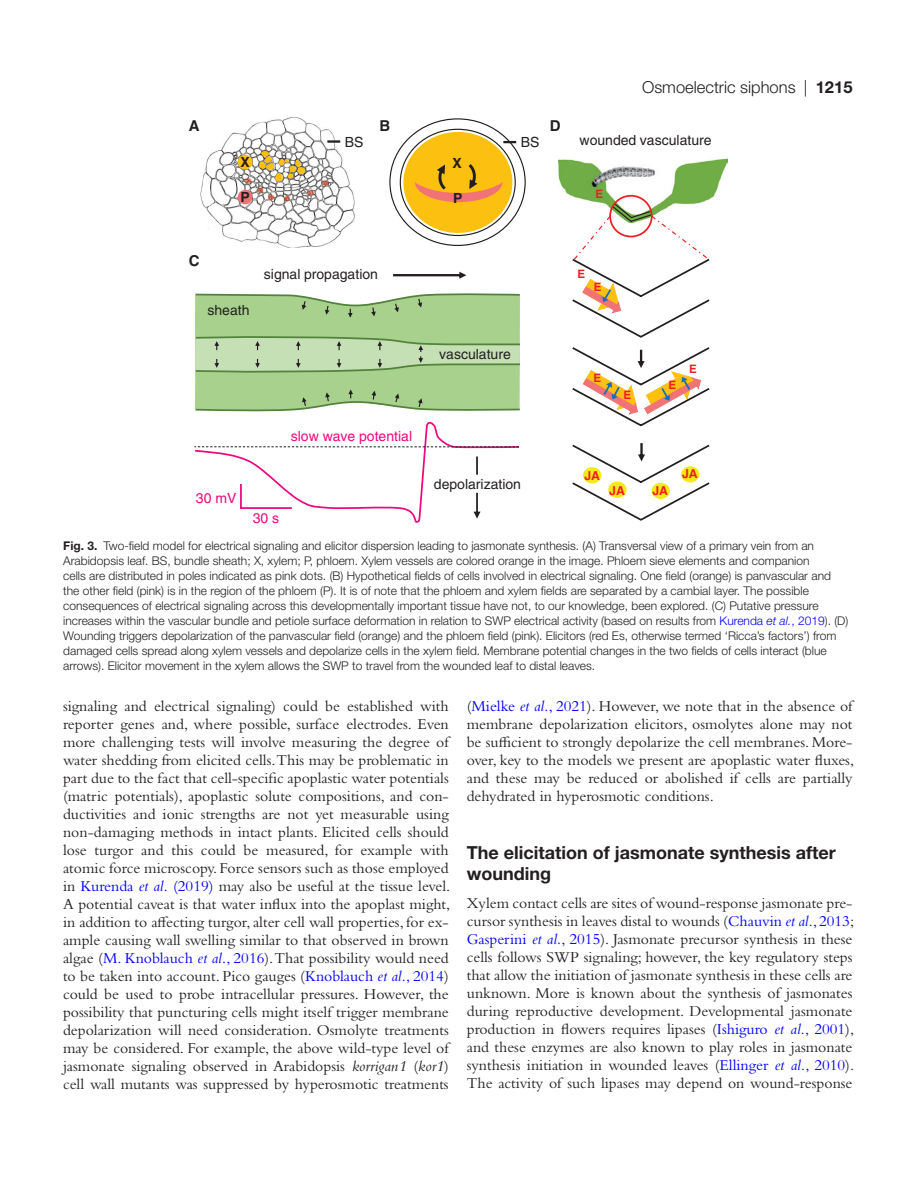
<style>
.page{position:relative;width:919px;height:1187px;background:#fff}
.page>*{position:absolute;margin:0;border:0;box-sizing:border-box;transform-origin:0 0}
.t1{font:700 18px/21px "Helvetica Neue LT Std";color:#231f20}
.t2{font:300 16.5px "Helvetica Neue LT Std";color:#231f20}
.t3{font:15.75px/18px "Bembo Std";color:#231f20;text-align:justify}
.t4{font:700 15px "Helvetica";color:#231f20}
.t5{font:13.95px "Helvetica";color:#231f20}
.t6{font:13.95px "Helvetica";color:#ed087f}
.t7{font:700 13.95px "Helvetica";color:#231f20}
.t8{font:700 12.3px "Helvetica";color:#ee1f23}
.t9{font:300 12px/15px "Helvetica Neue LT Std";color:#231f20}
.t10{font:700 11.55px "Helvetica";color:#ee1f23}
.s1{font-weight:700}
.s2{color:#00f}
.s3{font-style:italic;color:#00f}
.s4{font-style:italic}
</style>
<div class="page">
<img style="left:200px;top:117px;width:154px;height:131px">
<img style="left:558px;top:158px;width:169px;height:44px">
<svg style="left:327px;top:140px;width:13px;height:3px"></svg>
<svg style="left:259px;top:151px;width:46px;height:31px"></svg>
<div style="left:238px;top:155px;width:14px;height:14px;background:#fcc011;border-radius:50%"></div>
<div style="left:238px;top:190px;width:14px;height:14px;background:#f27376;border-radius:50%"></div>
<svg style="left:389px;top:118px;width:137px;height:128px"></svg>
<div style="left:609px;top:195px;width:43px;height:42px;border:2px solid #ee1f23;border-radius:50%"></div>
<svg style="left:572px;top:202px;width:138px;height:319px"></svg>
<svg style="left:393px;top:272px;width:73px;height:7px"></svg>
<svg style="left:195px;top:293px;width:325px;height:119px;background:#acd095"></svg>
<svg style="left:194px;top:421px;width:326px;height:102px"></svg>
<p class="t4" style="left:189px;top:117px;width:12px">A</p>
<p class="t7" style="left:240px;top:154px;width:11px">X</p>
<p class="t7" style="left:240px;top:189px;width:11px">P</p>
<p class="t5" style="left:344px;top:134px;width:20px">BS</p>
<p class="t4" style="left:379px;top:117px;width:12px">B</p>
<p class="t4" style="left:189px;top:251px;width:12px">C</p>
<p class="t5" style="left:207px;top:302px;width:44px">sheath</p>
<p class="t5" style="left:264px;top:266px;width:116px">signal propagation</p>
<p class="t6" style="left:196px;top:489px;width:42px">30 mV</p>
<p class="t6" style="left:291px;top:428px;width:123px">slow wave potential</p>
<p class="t6" style="left:253px;top:510px;width:28px">30 s</p>
<p class="t7" style="left:452px;top:155px;width:11px">X</p>
<p class="t7" style="left:453px;top:189px;width:11px">P</p>
<p class="t5" style="left:520px;top:134px;width:20px">BS</p>
<p class="t4" style="left:549px;top:117px;width:12px">D</p>
<p class="t2" style="left:642px;top:77px;width:212px">Osmoelectric siphons | <span class="s1">1215</span></p>
<p class="t5" style="left:579px;top:132px;width:134px">wounded vasculature</p>
<p class="t10" style="left:595px;top:187px;width:9px">E</p>
<p class="t5" style="left:439px;top:346px;width:73px">vasculature</p>
<p class="t10" style="left:577px;top:267px;width:9px">E</p>
<p class="t10" style="left:593px;top:280px;width:9px">E</p>
<p class="t10" style="left:593px;top:371px;width:9px">E</p>
<p class="t10" style="left:623px;top:387px;width:9px">E</p>
<p class="t10" style="left:668px;top:378px;width:9px">E</p>
<p class="t10" style="left:689px;top:362px;width:9px">E</p>
<p class="t5" style="left:434px;top:476px;width:89px">depolarization</p>
<p class="t8" style="left:584px;top:468px;width:17px">JA</p>
<p class="t8" style="left:609px;top:482px;width:17px">JA</p>
<p class="t8" style="left:652px;top:483px;width:17px">JA</p>
<p class="t8" style="left:682px;top:466px;width:17px">JA</p>
<p class="t9" style="left:63px;top:538px;width:786px"><span class="s1">Fig. 3.</span> Two-field model for electrical signaling and elicitor dispersion leading to jasmonate synthesis. (A) Transversal view of a primary vein from an Arabidopsis leaf. BS, bundle sheath; X, xylem; P, phloem. Xylem vessels are colored orange in the image. Phloem sieve elements and companion<br>cells are distributed in poles indicated as pink dots. (B) Hypothetical fields of cells involved in electrical signaling. One field (orange) is panvascular and the other field (pink) is in the region of the phloem (P). It is of note that the phloem and xylem fields are separated by a cambial layer. The possible consequences of electrical signaling across this developmentally important tissue have not, to our knowledge, been explored. (C) Putative pressure increases within the vascular bundle and petiole surface deformation in relation to SWP electrical activity (based on results from <span class="s2">Kurenda</span> <span class="s3">et al.</span><span class="s2">, 2019</span>). (D)<br>Wounding triggers depolarization of the panvascular field (orange) and the phloem field (pink). Elicitors (red Es, otherwise termed ‘Ricca’s factors’) from damaged cells spread along xylem vessels and depolarize cells in the xylem field. Membrane potential changes in the two fields of cells interact (blue arrows). Elicitor movement in the xylem allows the SWP to travel from the wounded leaf to distal leaves.</p>
<p class="t3" style="left:63px;top:696px;width:389px">signaling and electrical signaling) could be established with reporter genes and, where possible, surface electrodes. Even more challenging tests will involve measuring the degree of water shedding from elicited cells. This may be problematic in part due to the fact that cell-specific apoplastic water potentials (matric potentials), apoplastic solute compositions, and con&shy;ductivities and ionic strengths are not yet measurable using non-damaging methods in intact plants. Elicited cells should lose turgor and this could be measured, for example with atomic force microscopy. Force sensors such as those employed in <span class="s2">Kurenda</span> <span class="s3">et al.</span> <span class="s2">(2019)</span> may also be useful at the tissue level.<br>A potential caveat is that water influx into the apoplast might, in addition to affecting turgor, alter cell wall properties, for ex&shy;ample causing wall swelling similar to that observed in brown algae (<span class="s2">M. Knoblauch</span> <span class="s3">et al.</span><span class="s2">, 2016</span>). That possibility would need to be taken into account. Pico gauges (<span class="s2">Knoblauch</span> <span class="s3">et al.</span><span class="s2">, 2014</span>) could be used to probe intracellular pressures. However, the possibility that puncturing cells might itself trigger membrane depolarization will need consideration. Osmolyte treatments may be considered. For example, the above wild-type level of jasmonate signaling observed in Arabidopsis <span class="s4">korrigan1</span> (<span class="s4">kor1</span>) cell wall mutants was suppressed by hyperosmotic treatments</p>
<p class="t3" style="left:466px;top:696px;width:389px">(<span class="s2">Mielke</span> <span class="s3">et al.</span><span class="s2">, 2021</span>). However, we note that in the absence of membrane depolarization elicitors, osmolytes alone may not be sufficient to strongly depolarize the cell membranes. More&shy;over, key to the models we present are apoplastic water fluxes, and these may be reduced or abolished if cells are partially dehydrated in hyperosmotic conditions.</p>
<p class="t1" style="left:467px;top:842px;width:370px">The elicitation of jasmonate synthesis after wounding</p>
<p class="t3" style="left:467px;top:893px;width:389px">Xylem contact cells are sites of wound-response jasmonate pre&shy;cursor synthesis in leaves distal to wounds (<span class="s2">Chauvin</span> <span class="s3">et al.</span><span class="s2">, 2013</span>; <span class="s2">Gasperini</span> <span class="s3">et al.</span><span class="s2">, 2015</span>). Jasmonate precursor synthesis in these cells follows SWP signaling; however, the key regulatory steps that allow the initiation of jasmonate synthesis in these cells are unknown. More is known about the synthesis of jasmonates during reproductive development. Developmental jasmonate production in flowers requires lipases (<span class="s2">Ishiguro</span> <span class="s3">et al.</span><span class="s2">, 2001</span>), and these enzymes are also known to play roles in jasmonate synthesis initiation in wounded leaves (<span class="s2">Ellinger</span> <span class="s3">et al.</span><span class="s2">, 2010</span>).<br>The activity of such lipases may depend on wound-response</p>
</div>
